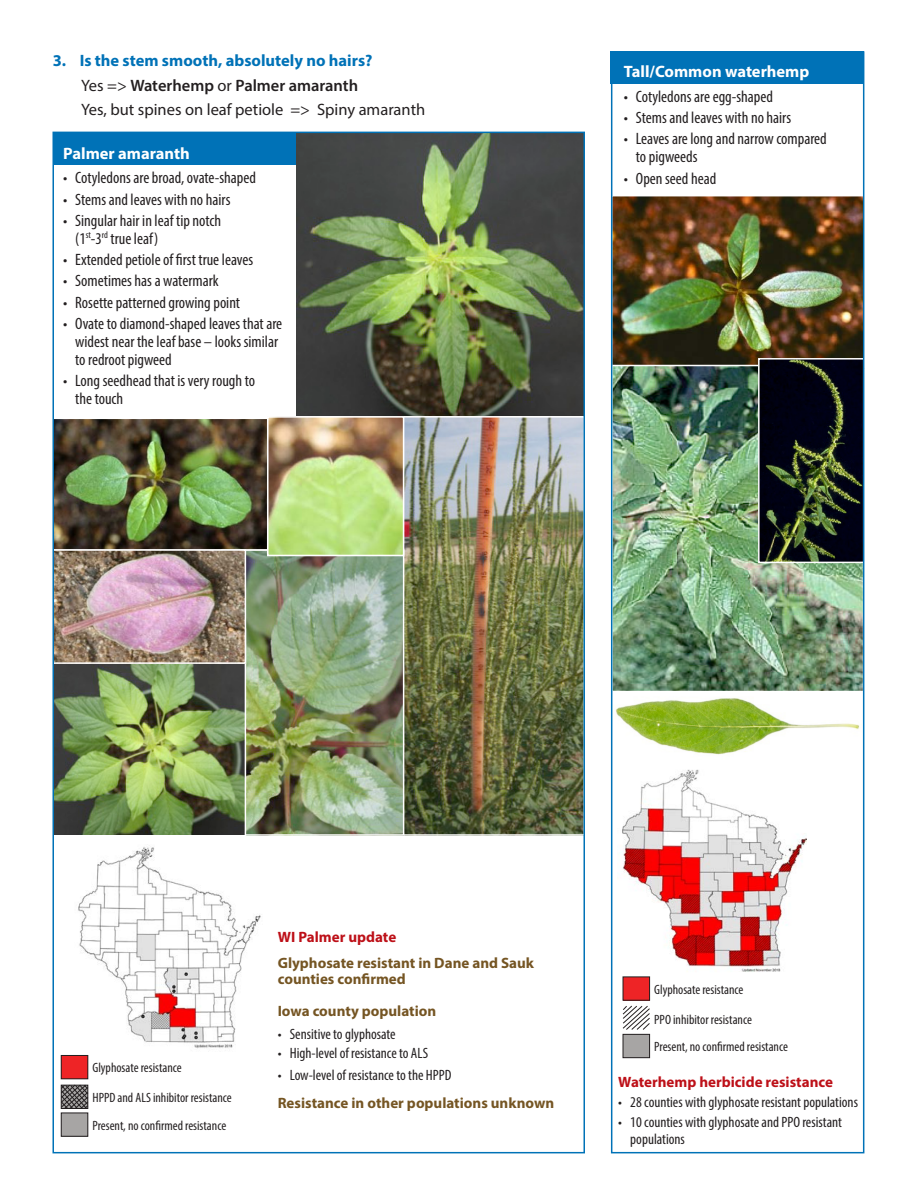
<style>
.page{position:relative;width:918px;height:1188px;background:#fff}
.page>*{position:absolute;margin:0;border:0;box-sizing:border-box;transform-origin:0 0}
.t1{font:condensed 16.5px/17.9px "Myriad Pro";color:#231f20}
.P_BodyText_1{font:16.5px "Myriad Pro";color:#231f20}
.t2{font:700 16.5px "Myriad Pro";color:#0072b7}
.P_BulletedList{font:700 16.5px "Myriad Pro";color:#fff}
.P_BodyText_1-2{font:600 16.5px "Myriad Pro";color:#231f20}
.t3{font:condensed 15px/17.9px "Myriad Pro";color:#231f20}
.P_BulletedList-2{font:700 15px/16.2px "Myriad Pro";color:#755523}
.H2_Subhead{font:700 15px "Myriad Pro";color:#bd1018}
.T_TableText{font:condensed 13.5px "Myriad Pro";color:#231f20}
.s1{font-weight:400}
</style>
<div class="page">
<div style="left:611px;top:51px;width:253px;height:33px;background:#0072b7"></div>
<div style="left:53px;top:132px;width:247px;height:33px;background:#0072b7"></div>
<img style="left:296px;top:135px;width:286px;height:281px">
<img style="left:404px;top:419px;width:178px;height:414px">
<img style="left:614px;top:198px;width:247px;height:167px">
<div style="left:611px;top:195px;width:254px;height:174px;border:2px solid #fff"></div>
<img style="left:615px;top:698px;width:245px;height:57px">
<img style="left:614px;top:368px;width:247px;height:321px">
<img style="left:761px;top:361px;width:100px;height:199px">
<div style="left:758px;top:358px;width:106px;height:205px;border:2px solid #fff"></div>
<div style="left:611px;top:51px;width:253px;height:1102px;border:2px solid #0072b7"></div>
<img style="left:55px;top:421px;width:211px;height:127px">
<div style="left:52px;top:418px;width:217px;height:133px;border:2px solid #fff"></div>
<img style="left:246px;top:552px;width:155px;height:281px">
<div style="left:221px;top:549px;width:183px;height:287px;border:2px solid #fff"></div>
<img style="left:270px;top:419px;width:131px;height:134px">
<div style="left:267px;top:416px;width:137px;height:140px;border:2px solid #fff"></div>
<img style="left:55px;top:664px;width:188px;height:170px">
<div style="left:52px;top:628px;width:194px;height:209px;border:2px solid #fff"></div>
<img style="left:55px;top:552px;width:188px;height:109px">
<div style="left:52px;top:549px;width:194px;height:115px;border:2px solid #fff"></div>
<svg style="left:61px;top:1084px;width:27px;height:25px"></svg>
<img style="left:78px;top:847px;width:183px;height:202px">
<img style="left:622px;top:769px;width:184px;height:203px">
<div style="left:61px;top:1055px;width:27px;height:24px;background:#ee2426"></div>
<div style="left:61px;top:1055px;width:27px;height:24px;border:1px solid #231f20"></div>
<div style="left:61px;top:1113px;width:27px;height:23px;background:#a7a5a4"></div>
<div style="left:61px;top:1113px;width:27px;height:23px;border:1px solid #231f20"></div>
<div style="left:623px;top:977px;width:27px;height:23px;background:#ee2426"></div>
<div style="left:623px;top:1034px;width:27px;height:24px;background:#a7a5a4"></div>
<div style="left:623px;top:1034px;width:27px;height:24px;border:1px solid #231f20"></div>
<svg style="left:623px;top:1005px;width:27px;height:25px"></svg>
<p class="t2" style="left:53px;top:50px;width:321px">3. Is the stem smooth, absolutely no hairs?</p>
<p class="P_BodyText_1-2" style="left:81px;top:75px;width:279px"><span class="s1">Yes =&gt;</span> Waterhemp <span class="s1">or</span> Palmer amaranth</p>
<p class="P_BodyText_1" style="left:81px;top:100px;width:346px">Yes, but spines on leaf petiole =&gt; Spiny amaranth</p>
<p class="P_BulletedList" style="left:63px;top:143px;width:128px">Palmer amaranth</p>
<p class="t1" style="left:63px;top:169px;width:194px">• Cotyledons are broad, ovate-shaped</p>
<p class="t1" style="left:63px;top:190px;width:169px">• Stems and leaves with no hairs</p>
<p class="t1" style="left:75px;top:211px;width:148px;text-indent:-12px">• Singular hair in leaf tip notch (1<sup>st</sup>-3<sup>rd</sup> true leaf)</p>
<p class="t1" style="left:63px;top:251px;width:191px">• Extended petiole of first true leaves</p>
<p class="t1" style="left:63px;top:272px;width:157px">• Sometimes has a watermark</p>
<p class="t1" style="left:63px;top:293px;width:178px">• Rosette patterned growing point</p>
<p class="t1" style="left:75px;top:315px;width:209px;text-indent:-12px">• Ovate to diamond-shaped leaves that are widest near the leaf base – looks similar to redroot pigweed</p>
<p class="t1" style="left:75px;top:371px;width:182px;text-indent:-12px">• Long seedhead that is very rough to the touch</p>
<p class="P_BulletedList" style="left:624px;top:61px;width:187px">Tall/Common waterhemp</p>
<p class="t1" style="left:624px;top:87px;width:151px">• Cotyledons are egg-shaped</p>
<p class="t1" style="left:624px;top:109px;width:169px">• Stems and leaves with no hairs</p>
<p class="t1" style="left:636px;top:130px;width:192px;text-indent:-12px">• Leaves are long and narrow compared to pigweeds</p>
<p class="t1" style="left:624px;top:169px;width:94px">• Open seed head</p>
<p class="T_TableText" style="left:92px;top:1060px;width:91px">Glyphosate resistance</p>
<p class="T_TableText" style="left:92px;top:1090px;width:141px">HPPD and ALS inhibitor resistance</p>
<p class="T_TableText" style="left:92px;top:1117px;width:135px">Present, no confirmed resistance</p>
<p class="H2_Subhead" style="left:278px;top:927px;width:120px">WI Palmer update</p>
<p class="P_BulletedList-2" style="left:278px;top:955px;width:258px">Glyphosate resistant in Dane and Sauk counties confirmed</p>
<p class="P_BulletedList-2" style="left:278px;top:1002px;width:160px">Iowa county population</p>
<p class="t3" style="left:278px;top:1025px;width:119px">• Sensitive to glyphosate</p>
<p class="t3" style="left:278px;top:1044px;width:152px">• High-level of resistance to ALS</p>
<p class="t3" style="left:278px;top:1066px;width:175px">• Low-level of resistance to the HPPD</p>
<p class="P_BulletedList-2" style="left:278px;top:1094px;width:278px">Resistance in other populations unknown</p>
<p class="T_TableText" style="left:654px;top:981px;width:91px">Glyphosate resistance</p>
<p class="T_TableText" style="left:654px;top:1011px;width:99px">PPO inhibitor resistance</p>
<p class="T_TableText" style="left:654px;top:1038px;width:135px">Present, no confirmed resistance</p>
<p class="H2_Subhead" style="left:618px;top:1072px;width:216px">Waterhemp herbicide resistance</p>
<p class="t3" style="left:618px;top:1093px;width:241px">• 28 counties with glyphosate resistant populations</p>
<p class="t3" style="left:630px;top:1112px;width:213px;text-indent:-12px">• 10 counties with glyphosate and PPO resistant populations</p>
</div>
